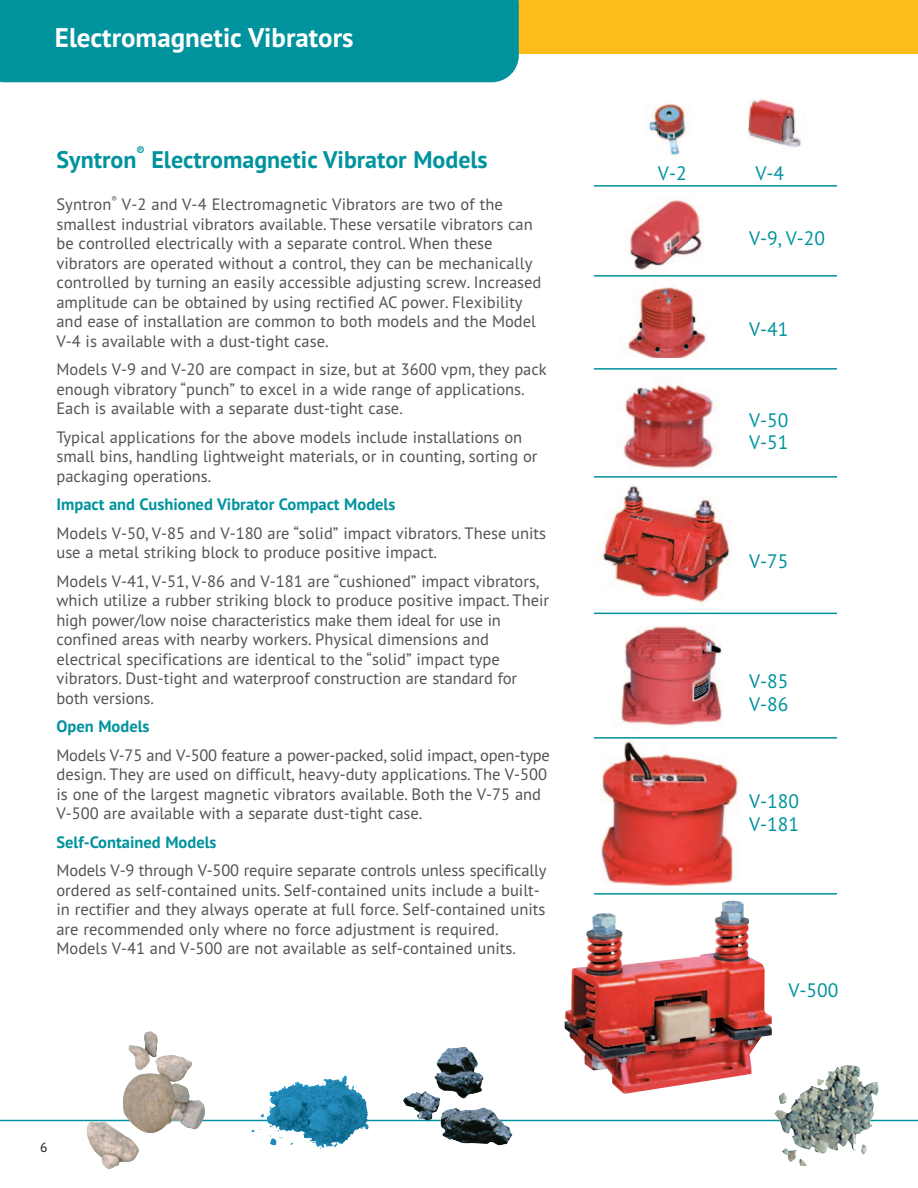
<style>
.page{position:relative;width:918px;height:1188px;background:#fff}
.page>*{position:absolute;margin:0;border:0;box-sizing:border-box;transform-origin:0 0}
.t1{font:700 27px "PT Sans";color:#fff}
.t2{font:700 24px "PT Sans";color:#00939e}
.t3{font:19.5px/22.5px "PT Sans";color:#00939e}
.t4{font:16.5px/19.5px "PT Sans";color:#535256}
.t5{font:700 16.5px "PT Sans";color:#00939e}
.t6{font:13.5px "PT Sans";color:#231f20}
.t7{font:700 12px "PT Sans";color:#00939e}
.t8{font:8.25px "PT Sans";color:#535256}
</style>
<div class="page">
<div style="left:0;top:0;width:918px;height:54px;background:#fdbc19"></div>
<hr style="left:0;top:1120px;width:918px;height:1px;background:#00939e">
<div style="left:0;top:0;width:519px;height:82px;background:#00939e"></div>
<img style="left:193px;top:1100px;width:12px;height:30px">
<img style="left:86px;top:1031px;width:107px;height:138px">
<img style="left:648px;top:104px;width:39px;height:51px">
<img style="left:747px;top:99px;width:55px;height:49px">
<img style="left:629px;top:199px;width:74px;height:71px">
<img style="left:628px;top:287px;width:78px;height:71px">
<img style="left:623px;top:384px;width:91px;height:85px">
<img style="left:602px;top:486px;width:128px;height:117px">
<img style="left:621px;top:626px;width:102px;height:100px">
<img style="left:601px;top:741px;width:138px;height:160px">
<img style="left:564px;top:901px;width:208px;height:193px">
<hr style="left:594px;top:185px;width:243px;height:2px;background:#00939e">
<hr style="left:594px;top:275px;width:243px;height:2px;background:#00939e">
<hr style="left:594px;top:368px;width:243px;height:2px;background:#00939e">
<hr style="left:594px;top:476px;width:243px;height:2px;background:#00939e">
<hr style="left:594px;top:613px;width:243px;height:1px;background:#00939e">
<hr style="left:594px;top:737px;width:243px;height:2px;background:#00939e">
<hr style="left:594px;top:893px;width:243px;height:2px;background:#00939e">
<img style="left:774px;top:1065px;width:105px;height:101px">
<img style="left:403px;top:1046px;width:110px;height:99px">
<img style="left:281px;top:1075px;width:65px;height:14px">
<h1 class="t1" style="left:55px;top:28px;width:300px">Electromagnetic Vibrators</h1>
<p class="t7" style="left:137px;top:147px;width:10px">®</p>
<h2 class="t2" style="left:56px;top:151px;width:82px">Syntron</h2>
<h2 class="t2" style="left:151px;top:151px;width:338px">Electromagnetic Vibrator Models</h2>
<p class="t8" style="left:112px;top:196px;width:7px">®</p>
<p class="t4" style="left:56px;top:197px;width:487px;text-indent:65px">V-2 and V-4 Electromagnetic Vibrators are two of the smallest industrial vibrators available. These versatile vibrators can be controlled electrically with a separate control. When these vibrators are operated without a control, they can be mechanically controlled by turning an easily accessible adjusting screw. Increased amplitude can be obtained by using rectified AC power. Flexibility and ease of installation are common to both models and the Model V-4 is available with a dust-tight case.</p>
<p class="t4" style="left:56px;top:362px;width:492px">Models V-9 and V-20 are compact in size, but at 3600 vpm, they pack enough vibratory “punch” to excel in a wide range of applications.<br>Each is available with a separate dust-tight case.</p>
<p class="t4" style="left:56px;top:429px;width:483px">Typical applications for the above models include installations on small bins, handling lightweight materials, or in counting, sorting or packaging operations.</p>
<p class="t5" style="left:56px;top:499px;width:340px">Impact and Cushioned Vibrator Compact Models</p>
<p class="t4" style="left:56px;top:525px;width:491px">Models V-50, V-85 and V-180 are “solid” impact vibrators. These units use a metal striking block to produce positive impact.</p>
<p class="t4" style="left:56px;top:573px;width:494px">Models V-41, V-51, V-86 and V-181 are “cushioned” impact vibrators, which utilize a rubber striking block to produce positive impact. Their high power/low noise characteristics make them ideal for use in confined areas with nearby workers. Physical dimensions and electrical specifications are identical to the “solid” impact type vibrators. Dust-tight and waterproof construction are standard for both versions.</p>
<p class="t5" style="left:56px;top:721px;width:95px">Open Models</p>
<p class="t4" style="left:56px;top:747px;width:495px">Models V-75 and V-500 feature a power-packed, solid impact, open-type design. They are used on difficult, heavy-duty applications. The V-500 is one of the largest magnetic vibrators available. Both the V-75 and V-500 are available with a separate dust-tight case.</p>
<p class="t5" style="left:56px;top:836px;width:162px">Self-Contained Models</p>
<p class="t4" style="left:56px;top:863px;width:491px">Models V-9 through V-500 require separate controls unless specifically ordered as self-contained units. Self-contained units include a built&shy;in rectifier and they always operate at full force. Self-contained units are recommended only where no force adjustment is required.<br>Models V-41 and V-500 are not available as self-contained units.</p>
<p class="t4" style="left:56px;top:197px;width:57px">Syntron</p>
<p class="t6" style="left:40px;top:1142px;width:9px">6</p>
<p class="t3" style="left:658px;top:164px;width:30px">V-2</p>
<p class="t3" style="left:755px;top:164px;width:30px">V-4</p>
<p class="t3" style="left:749px;top:229px;width:78px">V-9, V-20</p>
<p class="t3" style="left:749px;top:320px;width:41px">V-41</p>
<p class="t3" style="left:749px;top:411px;width:41px">V-50<br>V-51</p>
<p class="t3" style="left:749px;top:552px;width:41px">V-75</p>
<p class="t3" style="left:749px;top:672px;width:41px">V-85<br>V-86</p>
<p class="t3" style="left:749px;top:792px;width:51px">V-180<br>V-181</p>
<p class="t3" style="left:788px;top:981px;width:51px">V-500</p>
</div>
